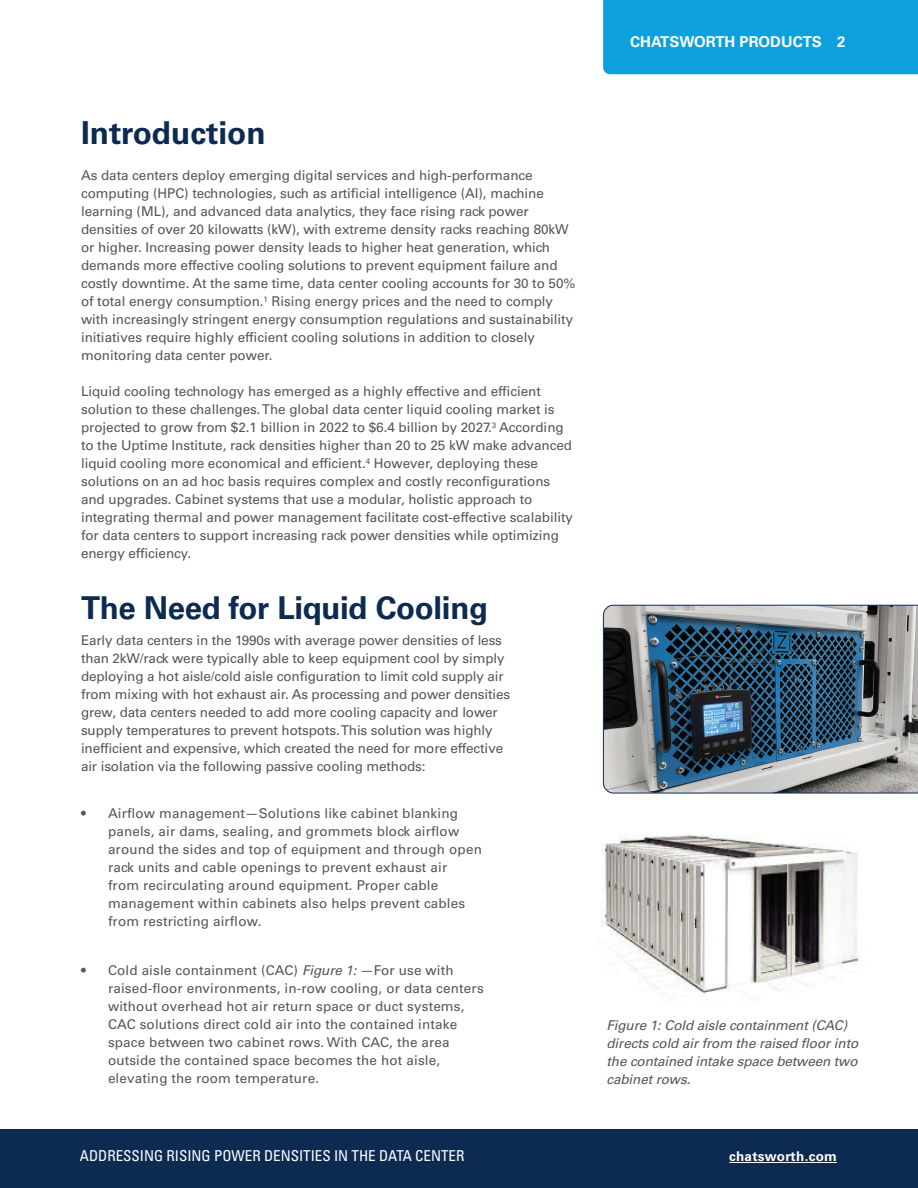
<style>
.page{position:relative;width:918px;height:1188px;background:#fff}
.page>*{position:absolute;margin:0;border:0;box-sizing:border-box;transform-origin:0 0}
.t1{font:700 31.5px "Univers LT Std";letter-spacing:-.01em;color:#0d2b51}
.t2{font:condensed 15px "Univers LT Std";color:#fff}
.t3{font:700 15px "Univers LT Std";color:#fff}
.t4{font:13.5px/18px "Univers LT Std";letter-spacing:-.005em;color:#54565a}
.t5{font:italic 13.5px/18px "Univers LT Std";letter-spacing:-.01em;color:#54565a}
.t6{font:700 13.5px "Univers LT Std";letter-spacing:.02em;color:#fff}
.s1{font-style:italic}
</style>
<div class="page">
<div style="left:603px;top:0;width:315px;height:74px;background:#0ca0dc"></div>
<div style="left:0;top:1130px;width:918px;height:58px;background:#0d2b51"></div>
<hr style="left:729px;top:1162px;width:108px;height:1px;background:#fff">
<img style="left:601px;top:834px;width:259px;height:164px">
<svg style="left:603px;top:605px;width:315px;height:188px;background:#5e6f7c"></svg>
<h1 class="t1" style="left:81px;top:115px;width:186px">Introduction</h1>
<p class="t4" style="left:81px;top:167px;width:496px">As data centers deploy emerging digital services and high-performance computing (HPC) technologies, such as artificial intelligence (AI), machine learning (ML), and advanced data analytics, they face rising rack power densities of over 20 kilowatts (kW), with extreme density racks reaching 80kW or higher. Increasing power density leads to higher heat generation, which demands more effective cooling solutions to prevent equipment failure and costly downtime. At the same time, data center cooling accounts for 30 to 50% of total energy consumption.<sup>1</sup> Rising energy prices and the need to comply with increasingly stringent energy consumption regulations and sustainability initiatives require highly efficient cooling solutions in addition to closely monitoring data center power.</p>
<p class="t4" style="left:81px;top:383px;width:494px">Liquid cooling technology has emerged as a highly effective and efficient solution to these challenges. The global data center liquid cooling market is projected to grow from $2.1 billion in 2022 to $6.4 billion by 2027.<sup>3</sup> According to the Uptime Institute, rack densities higher than 20 to 25 kW make advanced liquid cooling more economical and efficient.<sup>4</sup> However, deploying these solutions on an ad hoc basis requires complex and costly reconfigurations and upgrades. Cabinet systems that use a modular, holistic approach to integrating thermal and power management facilitate cost-effective scalability for data centers to support increasing rack power densities while optimizing energy efficiency.</p>
<h1 class="t1" style="left:81px;top:590px;width:409px">The Need for Liquid Cooling</h1>
<p class="t4" style="left:81px;top:631px;width:431px">Early data centers in the 1990s with average power densities of less than 2kW/rack were typically able to keep equipment cool by simply deploying a hot aisle/cold aisle configuration to limit cold supply air from mixing with hot exhaust air. As processing and power densities grew, data centers needed to add more cooling capacity and lower supply temperatures to prevent hotspots. This solution was highly inefficient and expensive, which created the need for more effective air isolation via the following passive cooling methods:</p>
<p class="t4" style="left:108px;top:804px;width:375px;text-indent:-27px">• Airflow management—Solutions like cabinet blanking panels, air dams, sealing, and grommets block airflow around the sides and top of equipment and through open rack units and cable openings to prevent exhaust air<br>from recirculating around equipment. Proper cable management within cabinets also helps prevent cables from restricting airflow.</p>
<p class="t4" style="left:108px;top:962px;width:377px;text-indent:-27px">• Cold aisle containment (CAC) <span class="s1">Figure 1:</span> —For use with raised-floor environments, in-row cooling, or data centers without overhead hot air return space or duct systems, CAC solutions direct cold air into the contained intake space between two cabinet rows. With CAC, the area outside the contained space becomes the hot aisle, elevating the room temperature.</p>
<p class="t3" style="left:630px;top:33px;width:217px">CHATSWORTH PRODUCTS 2</p>
<p class="t5" style="left:607px;top:1016px;width:253px">Figure 1: Cold aisle containment (CAC) directs cold air from the raised floor into the contained intake space between two cabinet rows.</p>
<p class="t2" style="left:80px;top:1147px;width:386px">ADDRESSING RISING POWER DENSITIES IN THE DATA CENTER</p>
<p class="t6" style="left:729px;top:1148px;width:109px">chatsworth.com</p>
</div>
